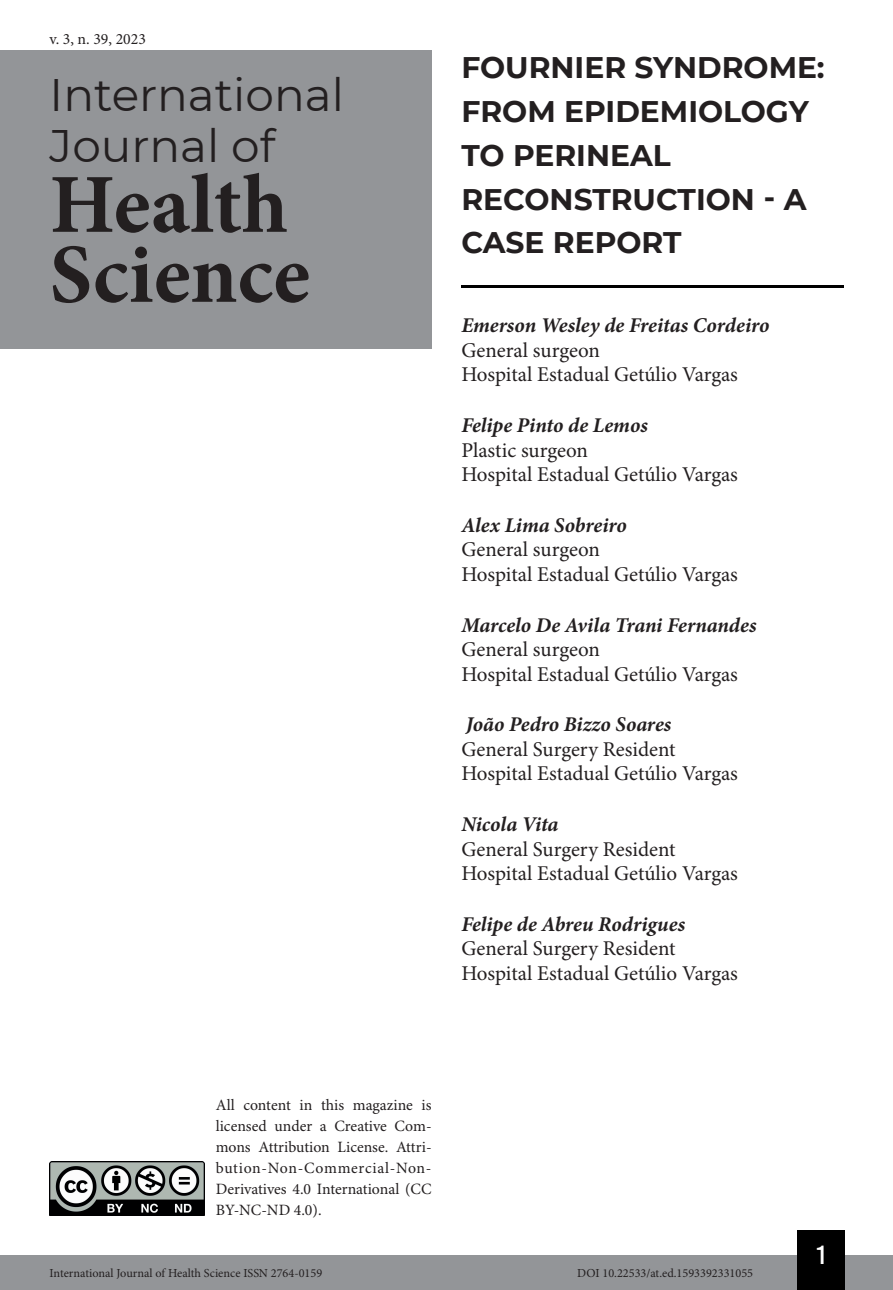
<style>
.page{position:relative;width:893px;height:1290px;background:#fff}
.page>*{position:absolute;margin:0;border:0;box-sizing:border-box;transform-origin:0 0}
.t1{font:700 84px/70px "Minion Pro";color:#231f20}
.t2{font:45.5px/50.8px "Montserrat";color:#231f20}
.t3{font:700 29.75px/43.8px "Montserrat";color:#231f20}
.t4{font:26.25px "Bebas Kai";color:#fff}
.t5{font:21px/24.5px "Minion Pro";color:#231f20}
.t6{font:italic 700 21px "Minion Pro";letter-spacing:-.005em;color:#231f20}
.t7{font:15.75px/21px "Minion Pro";color:#231f20;text-align:justify}
.t8{font:12.25px "Minion Pro";color:#231f20}
</style>
<div class="page">
<div style="left:0;top:1255px;width:893px;height:35px;background:#939598"></div>
<div style="left:797px;top:1230px;width:48px;height:60px;background:#000"></div>
<img style="left:50px;top:1161px;width:154px;height:54px">
<div style="left:0;top:50px;width:432px;height:298px;background:#939598"></div>
<hr style="left:461px;top:286px;width:382px;height:2px;background:#000">
<p class="t7" style="left:50px;top:29px;width:98px">v. 3, n. 39, 2023</p>
<h2 class="t2" style="left:50px;top:68px;width:296px">International<br>Journal of</h2>
<h1 class="t1" style="left:50px;top:169px;width:262px">Health<br>Science</h1>
<h3 class="t3" style="left:461px;top:44px;width:365px">FOURNIER SYNDROME:<br>FROM EPIDEMIOLOGY<br>TO PERINEAL<br>RECONSTRUCTION - A<br>CASE REPORT</h3>
<p class="t6" style="left:461px;top:310px;width:310px">Emerson Wesley de Freitas Cordeiro</p>
<p class="t5" style="left:461px;top:339px;width:278px">General surgeon<br>Hospital Estadual Getúlio Vargas</p>
<p class="t6" style="left:461px;top:410px;width:188px">Felipe Pinto de Lemos</p>
<p class="t5" style="left:461px;top:438px;width:278px">Plastic surgeon<br>Hospital Estadual Getúlio Vargas</p>
<p class="t6" style="left:461px;top:510px;width:167px">Alex Lima Sobreiro</p>
<p class="t5" style="left:461px;top:538px;width:278px">General surgeon<br>Hospital Estadual Getúlio Vargas</p>
<p class="t6" style="left:461px;top:610px;width:297px">Marcelo De Avila Trani Fernandes</p>
<p class="t5" style="left:461px;top:638px;width:278px">General surgeon<br>Hospital Estadual Getúlio Vargas</p>
<p class="t6" style="left:466px;top:710px;width:207px">João Pedro Bizzo Soares</p>
<p class="t5" style="left:461px;top:738px;width:278px">General Surgery Resident<br>Hospital Estadual Getúlio Vargas</p>
<p class="t6" style="left:461px;top:809px;width:99px">Nicola Vita</p>
<p class="t5" style="left:461px;top:837px;width:278px">General Surgery Resident<br>Hospital Estadual Getúlio Vargas</p>
<p class="t6" style="left:461px;top:909px;width:225px">Felipe de Abreu Rodrigues</p>
<p class="t5" style="left:461px;top:937px;width:278px">General Surgery Resident<br>Hospital Estadual Getúlio Vargas</p>
<p class="t7" style="left:216px;top:1095px;width:217px">All content in this magazine is licensed under a Creative Com&shy;mons Attribution License. Attri&shy;bution-Non-Commercial-Non-Derivatives 4.0 International (CC BY-NC-ND 4.0).</p>
<p class="t4" style="left:817px;top:1241px;width:10px">1</p>
<p class="t8" style="left:50px;top:1266px;width:274px">International Journal of Health Science ISSN 2764-0159</p>
<p class="t8" style="left:577px;top:1266px;width:177px">DOI 10.22533/at.ed.1593392331055</p>
</div>
